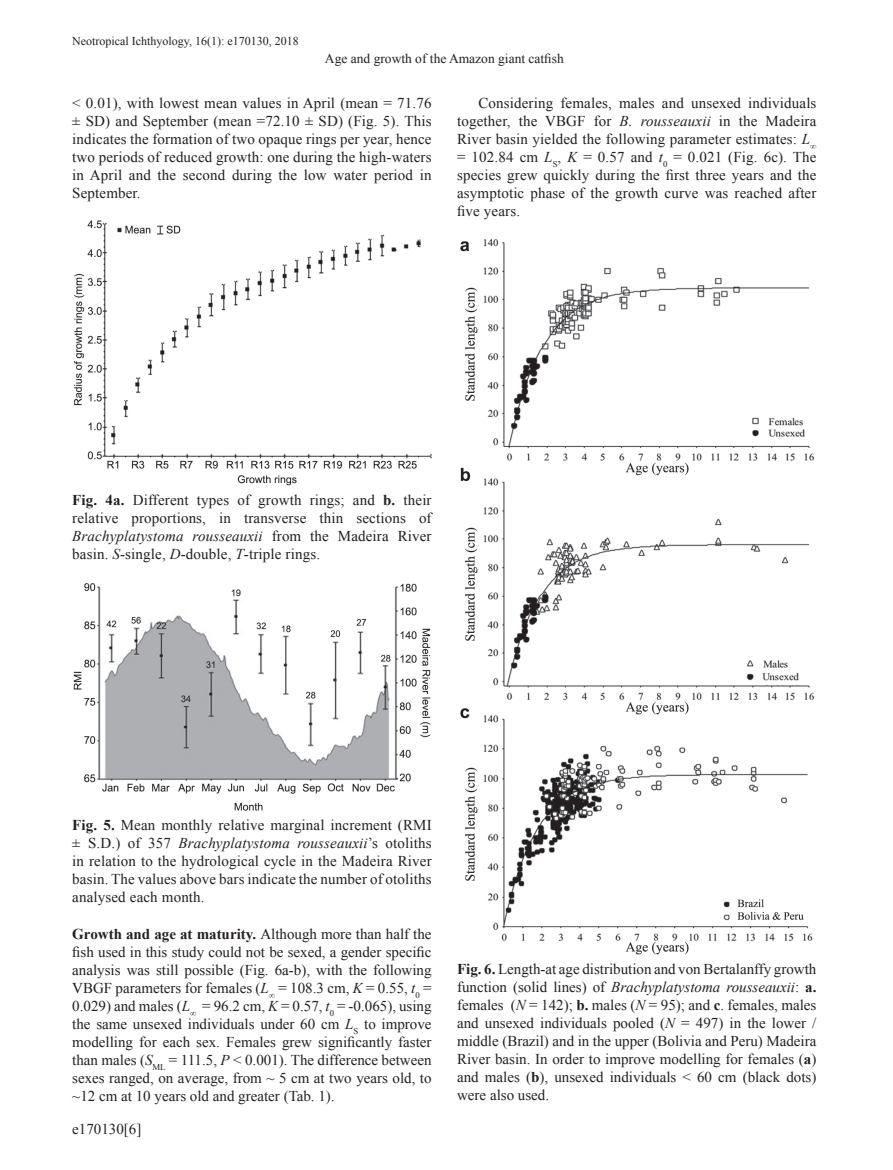
<style>
.page{position:relative;width:893px;height:1170px;background:#fff}
.page>*{position:absolute;margin:0;border:0;box-sizing:border-box;transform-origin:0 0}
.t1{font:15px/18px "Times New Roman";letter-spacing:.01em;color:#231f20;text-align:justify}
.t2{font:13.5px "Times New Roman";color:#231f20}
.t3{font:12px "Times New Roman";color:#231f20}
.s1{font-style:italic}
.s2{font-weight:700}
.s3{color:#1e1f1e}
.s4{font-style:italic;color:#1e1f1e}
</style>
<div class="page">
<img style="left:73px;top:220px;width:359px;height:266px">
<img style="left:73px;top:583px;width:358px;height:228px">
<img style="left:460px;top:239px;width:355px;height:716px">
<p class="t3" style="left:72px;top:33px;width:228px">Neotropical Ichthyology, 16(1): e170130, 2018</p>
<p class="t2" style="left:325px;top:49px;width:240px">Age and growth of the Amazon giant catfish</p>
<p class="t1" style="left:72px;top:94px;width:361px">&lt; 0.01), with lowest mean values in April (mean = 71.76 ± SD) and September (mean =72.10 ± SD) (Fig. 5). This indicates the formation of two opaque rings per year, hence two periods of reduced growth: one during the high-waters in April and the second during the low water period in September.</p>
<p class="t1" style="left:457px;top:94px;width:361px;text-indent:21px">Considering females, males and unsexed individuals together, the VBGF for <span class="s1">B. rousseauxii</span> in the Madeira River basin yielded the following parameter estimates: <span class="s1">L</span><sub>∞ </sub>= 102.84 cm <span class="s1">L</span><sub>S</sub>, <span class="s1">K</span> = 0.57 and <span class="s1">t</span><sub>0</sub> = 0.021 (Fig. 6c). The species grew quickly during the first three years and the asymptotic phase of the growth curve was reached after five years.</p>
<p class="t1" style="left:72px;top:490px;width:361px"><span class="s2">Fig. 4a.</span> Different types of growth rings; and <span class="s2">b.</span> their relative proportions, in transverse thin sections of <span class="s1">Brachyplatystoma rousseauxii</span> <span class="s3">from the Madeira River basin.</span> <span class="s4">S</span><span class="s3">-single,</span> <span class="s4">D</span><span class="s3">-double,</span> <span class="s4">T</span><span class="s3">-triple rings.</span></p>
<p class="t1" style="left:72px;top:815px;width:361px"><span class="s2">Fig. 5.</span> Mean monthly relative marginal increment (RMI ± S.D.) of 357 <span class="s1">Brachyplatystoma rousseauxii</span>’s otoliths in relation to the hydrological cycle in the Madeira River basin. The values above bars indicate the number of otoliths analysed each month.</p>
<p class="t1" style="left:72px;top:924px;width:361px"><span class="s2">Growth and age at maturity.</span> Although more than half the fish used in this study could not be sexed, a gender specific analysis was still possible (Fig. 6a-b), with the following VBGF parameters for females (<span class="s1">L</span><sub>∞</sub> = 108.3 cm, <span class="s1">K</span> = 0.55, <span class="s1">t</span><sub>0</sub> = 0.029) and males (<span class="s1">L</span><sub>∞</sub> = 96.2 cm, <span class="s1">K</span> = 0.57, <span class="s1">t</span><sub>0</sub> = -0.065), using the same unsexed individuals under 60 cm <span class="s1">L</span><sub>S</sub> to improve modelling for each sex. Females grew significantly faster than males (<span class="s1">S</span><sub>ML</sub> = 111.5, <span class="s1">P</span> &lt; 0.001). The difference between sexes ranged, on average, from ~ 5 cm at two years old, to ~12 cm at 10 years old and greater (Tab. 1).</p>
<p class="t1" style="left:72px;top:1119px;width:71px">e170130[6]</p>
<p class="t1" style="left:457px;top:959px;width:361px"><span class="s2">Fig. 6.</span> Length-at age distribution and von Bertalanffy growth function (solid lines) of <span class="s1">Brachyplatystoma rousseauxii</span>: <span class="s2">a. </span>females (<span class="s1">N</span> = 142); <span class="s2">b.</span> males (<span class="s1">N</span> = 95); and <span class="s2">c</span>. females, males and unsexed individuals pooled (<span class="s1">N</span> = 497) in the lower / middle (Brazil) and in the upper (Bolivia and Peru) Madeira River basin. In order to improve modelling for females (<span class="s2">a</span>) and males (<span class="s2">b</span>), unsexed individuals &lt; 60 cm (black dots) were also used.</p>
</div>
